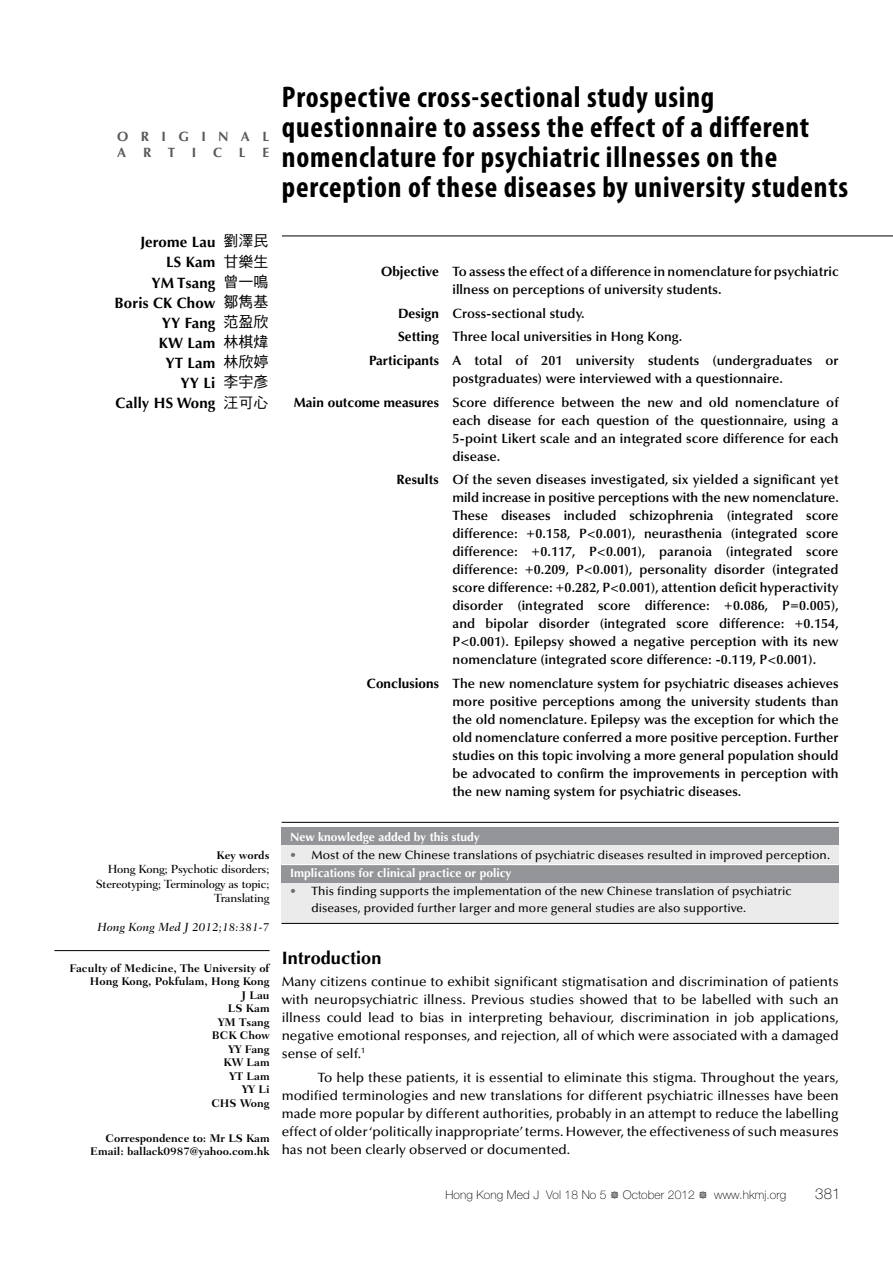
<style>
.page{position:relative;width:893px;height:1263px;background:#fff}
.page>*{position:absolute;margin:0;border:0;box-sizing:border-box;transform-origin:0 0}
.t1{font:700 condensed 30px/30px "Myriad Pro";letter-spacing:.025em;color:#000}
.t2{font:700 18px "Optima";letter-spacing:.005em;color:#000}
.t3{font:700 15px/20.1px "Optima";letter-spacing:.01em;color:#000;text-align:right}
.t4{font:15px/20.1px "DF Hei HK W5";color:#000;text-align:justify}
.t5{font:100 15px "Helvetica Neue";color:#000}
.t6{font:600 13.5px/18px "Optima";letter-spacing:.005em;color:#000;text-align:justify}
.t7{font:500 13.5px/18px "Optima";color:#000;text-align:justify}
.t8{font:700 13.5px/16.2px "Optima";letter-spacing:.92em;color:#58595b}
.t9{font:500 12px/18.6px "Optima";letter-spacing:.005em;color:#000}
.t10{font:500 12px/14.4px "Fairfield LH";letter-spacing:-.02em;color:#000;text-align:right}
.t11{font:100 12px "Helvetica Neue";letter-spacing:.01em;color:#000}
.t12{font:700 12px "Optima";letter-spacing:.005em;color:#fff}
.t13{font:italic 500 12px "Fairfield LH";color:#000}
.t14{font:700 11.25px/13.5px "Fairfield LH";letter-spacing:.005em;color:#000;text-align:right}
.s1{font-weight:700}
.s2{color:#6d6e71}
.s3{font-weight:700;color:#fff}
.s4{font-family:"Type Embellishments One Let Plain";font-weight:400}
</style>
<div class="page">
<hr style="left:282px;top:236px;width:611px;height:1px;background:#000">
<hr style="left:54px;top:950px;width:216px;height:1px;background:#000">
<hr style="left:282px;top:822px;width:557px;height:1px;background:#000">
<div style="left:281px;top:828px;width:557px;height:95px;background:#ebebec"></div>
<div style="left:281px;top:828px;width:557px;height:17px;background:#939598"></div>
<div style="left:281px;top:865px;width:557px;height:17px;background:#939598"></div>
<hr style="left:281px;top:864px;width:558px;height:1px;background:#fff">
<hr style="left:282px;top:923px;width:557px;height:1px;background:#000">
<p class="t8" style="left:117px;top:129px;width:153px">ORIGINAL<br>ARTICLE</p>
<p class="t3" style="left:115px;top:232px;width:102px">Jerome Lau<br>LS Kam<br>YM Tsang<br>Boris CK Chow<br>YY Fang<br>KW Lam<br>YT Lam<br>YY Li<br>Cally HS Wong</p>
<p class="t4" style="left:223px;top:231px;width:46px">劉澤民甘樂生曾一鳴鄒雋基范盈欣林棋煒林欣婷李宇彥汪可心</p>
<h1 class="t1" style="left:282px;top:81px;width:568px">Prospective cross-sectional study using questionnaire to assess the effect of a different nomenclature for psychiatric illnesses on the perception of these diseases by university students</h1>
<p class="t6" style="left:452px;top:263px;width:388px;text-indent:-71px"><span class="s1">Objective</span> To assess the effect of a difference in nomenclature for psychiatric illness on perceptions of university students.</p>
<p class="t6" style="left:398px;top:304px;width:188px"><span class="s1">Design</span> Cross-sectional study.</p>
<p class="t6" style="left:398px;top:328px;width:286px"><span class="s1">Setting</span> Three local universities in Hong Kong.</p>
<p class="t6" style="left:369px;top:352px;width:471px"><span class="s1">Participants</span> A total of 201 university students (undergraduates or</p>
<p class="t6" style="left:294px;top:367px;width:546px;line-height:23.5px;text-indent:159px">postgraduates) were interviewed with a questionnaire.<br><span class="s1">Main outcome measures</span> Score difference between the new and old nomenclature of</p>
<p class="t6" style="left:452px;top:411px;width:388px">each disease for each question of the questionnaire, using a 5-point Likert scale and an integrated score difference for each disease.</p>
<p class="t6" style="left:452px;top:471px;width:388px;text-indent:-56px"><span class="s1">Results</span> Of the seven diseases investigated, six yielded a significant yet mild increase in positive perceptions with the new nomenclature.<br>These diseases included schizophrenia (integrated score difference: +0.158, P&lt;0.001), neurasthenia (integrated score difference: +0.117, P&lt;0.001), paranoia (integrated score difference: +0.209, P&lt;0.001), personality disorder (integrated score difference: +0.282, P&lt;0.001), attention deficit hyperactivity disorder (integrated score difference: +0.086, P=0.005), and bipolar disorder (integrated score difference: +0.154, P&lt;0.001). Epilepsy showed a negative perception with its new nomenclature (integrated score difference: -0.119, P&lt;0.001).</p>
<p class="t6" style="left:452px;top:674px;width:388px;text-indent:-86px"><span class="s1">Conclusions</span> The new nomenclature system for psychiatric diseases achieves more positive perceptions among the university students than the old nomenclature. Epilepsy was the exception for which the old nomenclature conferred a more positive perception. Further studies on this topic involving a more general population should be advocated to confirm the improvements in perception with the new naming system for psychiatric diseases.</p>
<p class="t14" style="left:217px;top:848px;width:54px">Key words</p>
<p class="t10" style="left:96px;top:862px;width:175px">Hong Kong; Psychotic disorders;<br>Stereotyping; Terminology as topic;<br>Translating</p>
<p class="t13" style="left:98px;top:920px;width:174px">Hong Kong Med J 2012;18:381-7</p>
<p class="t14" style="left:70px;top:961px;width:202px">Faculty of Medicine, The University of<br>Hong Kong, Pokfulam, Hong Kong<br>J Lau<br>LS Kam<br>YM Tsang<br>BCK Chow<br>YY Fang<br>KW Lam<br>YT Lam<br>YY Li<br>CHS Wong</p>
<p class="t14" style="left:90px;top:1131px;width:181px">Correspondence to: Mr LS Kam<br>Email: ballack0987@yahoo.com.hk</p>
<p class="t12" style="left:290px;top:830px;width:191px">New knowledge added by this study</p>
<p class="t9" style="left:290px;top:846px;width:541px"><span class="s2">•</span> Most of the new Chinese translations of psychiatric diseases resulted in improved perception.<br><span class="s3">Implications for clinical practice or policy</span></p>
<p class="t9" style="left:311px;top:883px;width:482px;line-height:16.5px;text-indent:-21px"><span class="s2">•</span> This finding supports the implementation of the new Chinese translation of psychiatric diseases, provided further larger and more general studies are also supportive.</p>
<h2 class="t2" style="left:282px;top:947px;width:101px">Introduction</h2>
<p class="t7" style="left:282px;top:973px;width:558px">Many citizens continue to exhibit significant stigmatisation and discrimination of patients with neuropsychiatric illness. Previous studies showed that to be labelled with such an illness could lead to bias in interpreting behaviour, discrimination in job applications, negative emotional responses, and rejection, all of which were associated with a damaged sense of self.<sup>1</sup></p>
<p class="t7" style="left:282px;top:1069px;width:558px;text-indent:36px">To help these patients, it is essential to eliminate this stigma. Throughout the years, modified terminologies and new translations for different psychiatric illnesses have been made more popular by different authorities, probably in an attempt to reduce the labelling effect of older ‘politically inappropriate’ terms. However, the effectiveness of such measures has not been clearly observed or documented.</p>
<p class="t11" style="left:445px;top:1188px;width:342px">Hong Kong Med J Vol 18 No 5 <span class="s4">#</span> October 2012 <span class="s4">#</span> www.hkmj.org</p>
<p class="t5" style="left:815px;top:1186px;width:27px">381</p>
</div>
